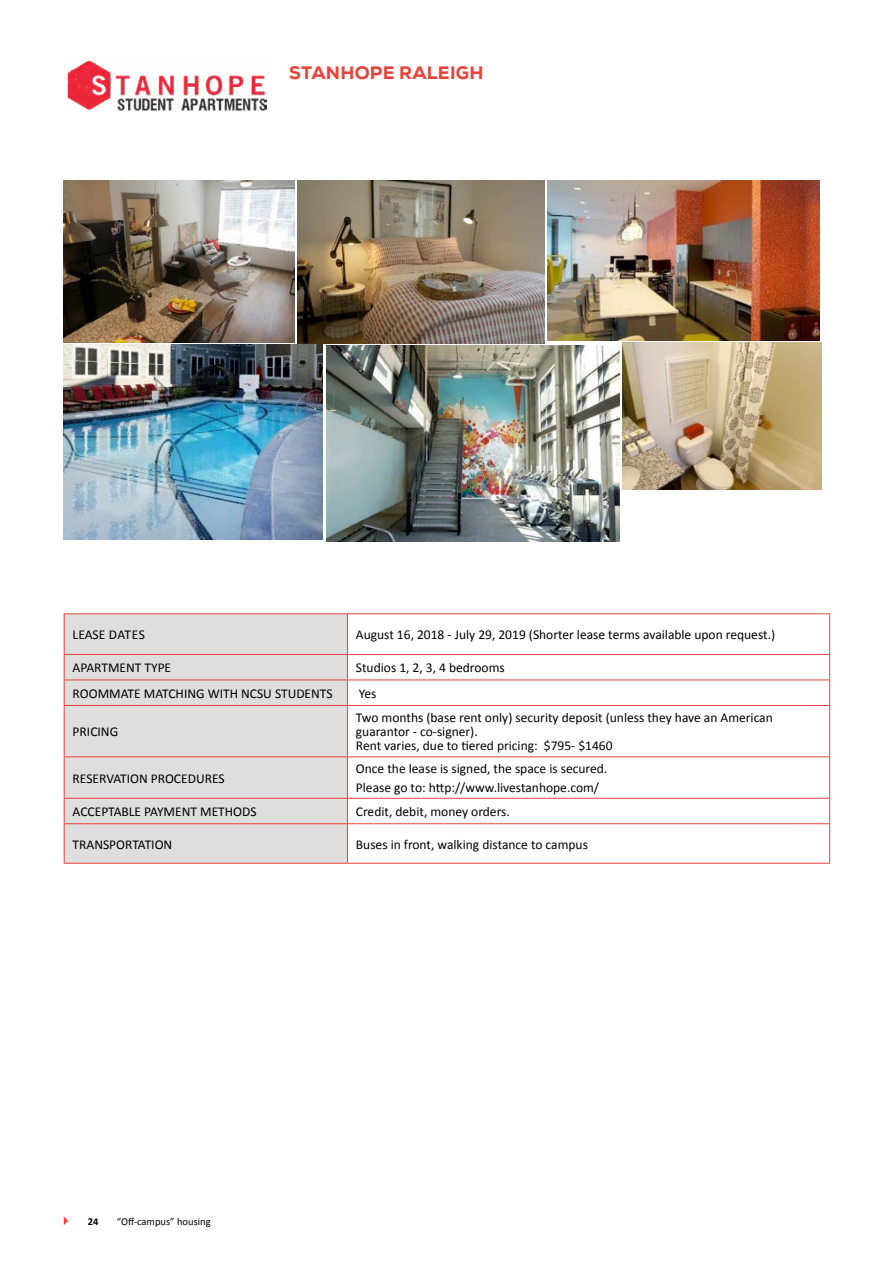
<style>
.page{position:relative;width:893px;height:1263px;background:#fff}
.page>*{position:absolute;margin:0;border:0;box-sizing:border-box;transform-origin:0 0}
.t1{font:800 18px "Nexa";letter-spacing:.015em;color:#e8423b}
.t2{font:13.5px/14.2px "Calibri";color:#000}
.t3{font:10.5px "Calibri";color:#000}
.t4{font:700 10.5px "Calibri";color:#000}
</style>
<div class="page">
<svg style="left:64px;top:1216px;width:4px;height:9px"></svg>
<div style="left:65px;top:614px;width:282px;height:249px;background:#dedede"></div>
<hr style="left:347px;top:614px;width:1px;height:40px;background:#e8423b">
<svg style="left:347px;top:655px;width:1px;height:50px"></svg>
<hr style="left:347px;top:706px;width:1px;height:50px;background:#e8423b">
<hr style="left:347px;top:757px;width:1px;height:41px;background:#e8423b">
<svg style="left:347px;top:799px;width:1px;height:24px"></svg>
<hr style="left:347px;top:824px;width:1px;height:39px;background:#e8423b">
<hr style="left:64px;top:613px;width:283px;height:1px;background:#e8423b">
<hr style="left:64px;top:614px;width:1px;height:40px;background:#e8423b">
<hr style="left:347px;top:613px;width:483px;height:1px;background:#e8423b">
<hr style="left:829px;top:614px;width:1px;height:40px;background:#e8423b">
<hr style="left:64px;top:654px;width:283px;height:1px;background:#e8423b">
<hr style="left:347px;top:654px;width:483px;height:1px;background:#e8423b">
<hr style="left:64px;top:679px;width:283px;height:1px;background:#e8423b">
<svg style="left:64px;top:655px;width:1px;height:50px"></svg>
<hr style="left:347px;top:679px;width:483px;height:1px;background:#e8423b">
<svg style="left:829px;top:655px;width:1px;height:50px"></svg>
<hr style="left:64px;top:705px;width:283px;height:1px;background:#e8423b">
<hr style="left:64px;top:706px;width:1px;height:50px;background:#e8423b">
<hr style="left:347px;top:705px;width:483px;height:1px;background:#e8423b">
<hr style="left:829px;top:706px;width:1px;height:50px;background:#e8423b">
<hr style="left:64px;top:756px;width:283px;height:1px;background:#e8423b">
<hr style="left:64px;top:757px;width:1px;height:41px;background:#e8423b">
<hr style="left:347px;top:756px;width:483px;height:1px;background:#e8423b">
<hr style="left:829px;top:757px;width:1px;height:41px;background:#e8423b">
<hr style="left:64px;top:798px;width:283px;height:1px;background:#e8423b">
<svg style="left:64px;top:799px;width:1px;height:24px"></svg>
<hr style="left:347px;top:798px;width:483px;height:1px;background:#e8423b">
<svg style="left:829px;top:799px;width:1px;height:24px"></svg>
<hr style="left:64px;top:823px;width:283px;height:1px;background:#e8423b">
<hr style="left:64px;top:824px;width:1px;height:39px;background:#e8423b">
<hr style="left:347px;top:823px;width:483px;height:1px;background:#e8423b">
<hr style="left:829px;top:824px;width:1px;height:39px;background:#e8423b">
<hr style="left:64px;top:863px;width:283px;height:1px;background:#e8423b">
<hr style="left:347px;top:863px;width:483px;height:1px;background:#e8423b">
<img style="left:67px;top:60px;width:200px;height:52px">
<img style="left:64px;top:181px;width:230px;height:161px">
<img style="left:622px;top:342px;width:200px;height:147px">
<img style="left:298px;top:181px;width:246px;height:162px">
<img style="left:64px;top:344px;width:259px;height:196px">
<img style="left:326px;top:345px;width:294px;height:196px">
<img style="left:547px;top:181px;width:273px;height:160px">
<h1 class="t1" style="left:289px;top:62px;width:196px">STANHOPE RALEIGH</h1>
<p class="t2" style="left:73px;top:628px;width:74px">LEASE DATES</p>
<p class="t2" style="left:356px;top:628px;width:421px">August 16, 2018 - July 29, 2019 (Shorter lease terms available upon request.)</p>
<p class="t2" style="left:73px;top:661px;width:100px">APARTMENT TYPE</p>
<p class="t2" style="left:356px;top:661px;width:150px">Studios 1, 2, 3, 4 bedrooms</p>
<p class="t2" style="left:73px;top:686px;width:261px">ROOMMATE MATCHING WITH NCSU STUDENTS</p>
<p class="t2" style="left:359px;top:686px;width:19px">Yes</p>
<p class="t2" style="left:73px;top:725px;width:47px">PRICING</p>
<p class="t2" style="left:356px;top:710px;width:418px">Two months (base rent only) security deposit (unless they have an American guarantor - co-signer).<br>Rent varies, due to tiered pricing: $795- $1460</p>
<p class="t2" style="left:73px;top:771px;width:154px">RESERVATION PROCEDURES</p>
<p class="t2" style="left:356px;top:760px;width:253px;line-height:18.5px">Once the lease is signed, the space is secured.<br>Please go to: http://www.livestanhope.com/</p>
<p class="t2" style="left:73px;top:804px;width:186px">ACCEPTABLE PAYMENT METHODS</p>
<p class="t2" style="left:356px;top:804px;width:155px">Credit, debit, money orders.</p>
<p class="t2" style="left:73px;top:837px;width:101px">TRANSPORTATION</p>
<p class="t2" style="left:356px;top:837px;width:234px">Buses in front, walking distance to campus</p>
<p class="t4" style="left:88px;top:1214px;width:12px">24</p>
<p class="t3" style="left:117px;top:1215px;width:95px">“Off-campus” housing</p>
</div>
